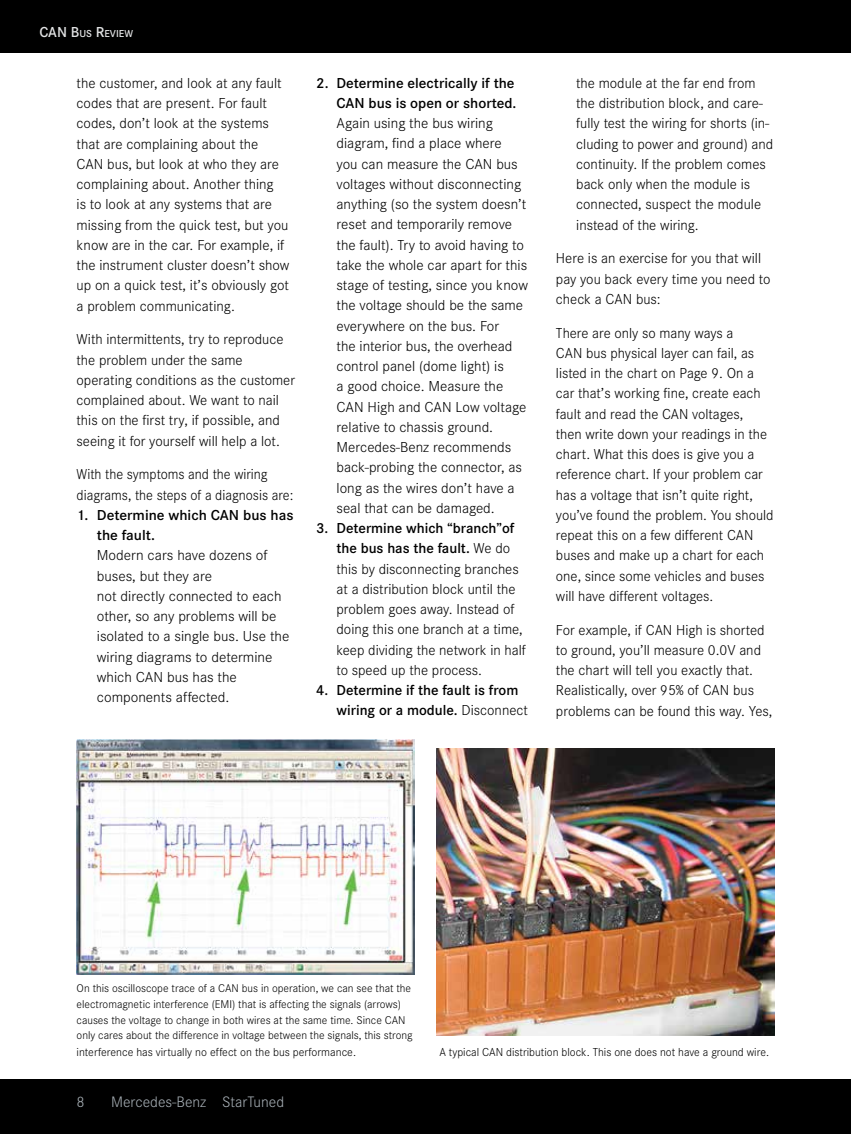
<style>
.page{position:relative;width:851px;height:1134px;background:#fff}
.page>*{position:absolute;margin:0;border:0;box-sizing:border-box;transform-origin:0 0}
.t1{font:300 15.75px "Corporate S";color:#a7afb5}
.t2{font:300 15px/20.2px "Corporate S";color:#000}
.t3{font:600 15px/20.2px "Corporate S";color:#000}
.t4{font:300 15px/20.2px "Corporate S";color:#000;scale:.96 1}
.t5{font:300 12px "Corporate S";color:#000}
.t6{font:300 11.7px/15.8px "Corporate S";color:#000}
.t7{font:600 10.5px "Corporate S";color:#e2e3e4}
.s1{font-size:15px}
.s2{font-weight:600}
.s3{font-weight:300}
</style>
<div class="page">
<div style="left:0;top:1079px;width:850px;height:55px;background:#000"></div>
<div style="left:0;top:0;width:850px;height:53px;background:#000"></div>
<img style="left:77px;top:739px;width:338px;height:235px">
<img style="left:436px;top:748px;width:338px;height:287px">
<p class="t7" style="left:39px;top:28px;width:95px"><span class="s1">CAN B</span>US <span class="s1">R</span>EVIEW</p>
<p class="t2" style="left:77px;top:73px;width:214px">the customer, and look at any fault codes that are present. For fault codes, don’t look at the systems that are complaining about the<br>CAN bus, but look at who they are complaining about. Another thing<br>is to look at any systems that are missing from the quick test, but you know are in the car. For example, if the instrument cluster doesn’t show up on a quick test, it’s obviously got a problem communicating.</p>
<p class="t2" style="left:77px;top:329px;width:220px">With intermittents, try to reproduce the problem under the same operating conditions as the customer complained about. We want to nail this on the first try, if possible, and seeing it for yourself will help a lot.</p>
<p class="t4" style="left:77px;top:464px;width:227px">With the symptoms and the wiring diagrams, the steps of a diagnosis are:</p>
<p class="t3" style="left:97px;top:505px;width:198px;text-indent:-20px">1. Determine which CAN bus has the fault.</p>
<p class="t2" style="left:97px;top:545px;width:194px">Modern cars have dozens of buses, but they are<br>not directly connected to each other, so any problems will be isolated to a single bus. Use the wiring diagrams to determine which CAN bus has the components affected.</p>
<p class="t3" style="left:316px;top:73px;width:202px;text-align:right">2. Determine electrically if the<br>CAN bus is open or shorted.</p>
<p class="t2" style="left:336px;top:113px;width:193px">Again using the bus wiring diagram, find a place where<br>you can measure the CAN bus voltages without disconnecting anything (so the system doesn’t reset and temporarily remove the fault). Try to avoid having to take the whole car apart for this stage of testing, since you know the voltage should be the same everywhere on the bus. For<br>the interior bus, the overhead control panel (dome light) is<br>a good choice. Measure the<br>CAN High and CAN Low voltage relative to chassis ground.<br>Mercedes-Benz recommends back-probing the connector, as long as the wires don’t have a seal that can be damaged.</p>
<p class="t2" style="left:336px;top:518px;width:191px;text-indent:-20px"><span class="s2">3. Determine which “branch”of the bus has the fault.</span> We do this by disconnecting branches at a distribution block until the problem goes away. Instead of doing this one branch at a time, keep dividing the network in half to speed up the process.</p>
<p class="t3" style="left:336px;top:680px;width:193px;text-indent:-20px">4. Determine if the fault is from wiring or a module. <span class="s3">Disconnect</span></p>
<p class="t2" style="left:576px;top:73px;width:198px">the module at the far end from the distribution block, and care&shy;fully test the wiring for shorts (in&shy;cluding to power and ground) and continuity. If the problem comes back only when the module is connected, suspect the module instead of the wiring.</p>
<p class="t2" style="left:556px;top:248px;width:216px">Here is an exercise for you that will pay you back every time you need to check a CAN bus:</p>
<p class="t2" style="left:556px;top:323px;width:219px">There are only so many ways a<br>CAN bus physical layer can fail, as listed in the chart on Page 9. On a car that’s working fine, create each fault and read the CAN voltages,<br>then write down your readings in the chart. What this does is give you a reference chart. If your problem car has a voltage that isn’t quite right, you’ve found the problem. You should repeat this on a few different CAN buses and make up a chart for each one, since some vehicles and buses will have different voltages.</p>
<p class="t2" style="left:556px;top:620px;width:218px">For example, if CAN High is shorted to ground, you’ll measure 0.0V and the chart will tell you exactly that.<br>Realistically, over 95% of CAN bus problems can be found this way. Yes,</p>
<p class="t6" style="left:77px;top:981px;width:337px">On this oscilloscope trace of a CAN bus in operation, we can see that the electromagnetic interference (EMI) that is affecting the signals (arrows) causes the voltage to change in both wires at the same time. Since CAN only cares about the difference in voltage between the signals, this strong</p>
<p class="t5" style="left:77px;top:1045px;width:281px">interference has virtually no effect on the bus performance.</p>
<p class="t5" style="left:439px;top:1045px;width:331px">A typical CAN distribution block. This one does not have a ground wire.</p>
<p class="t1" style="left:77px;top:1093px;width:10px">8</p>
<p class="t1" style="left:111px;top:1093px;width:175px">Mercedes-Benz StarTuned</p>
</div>
